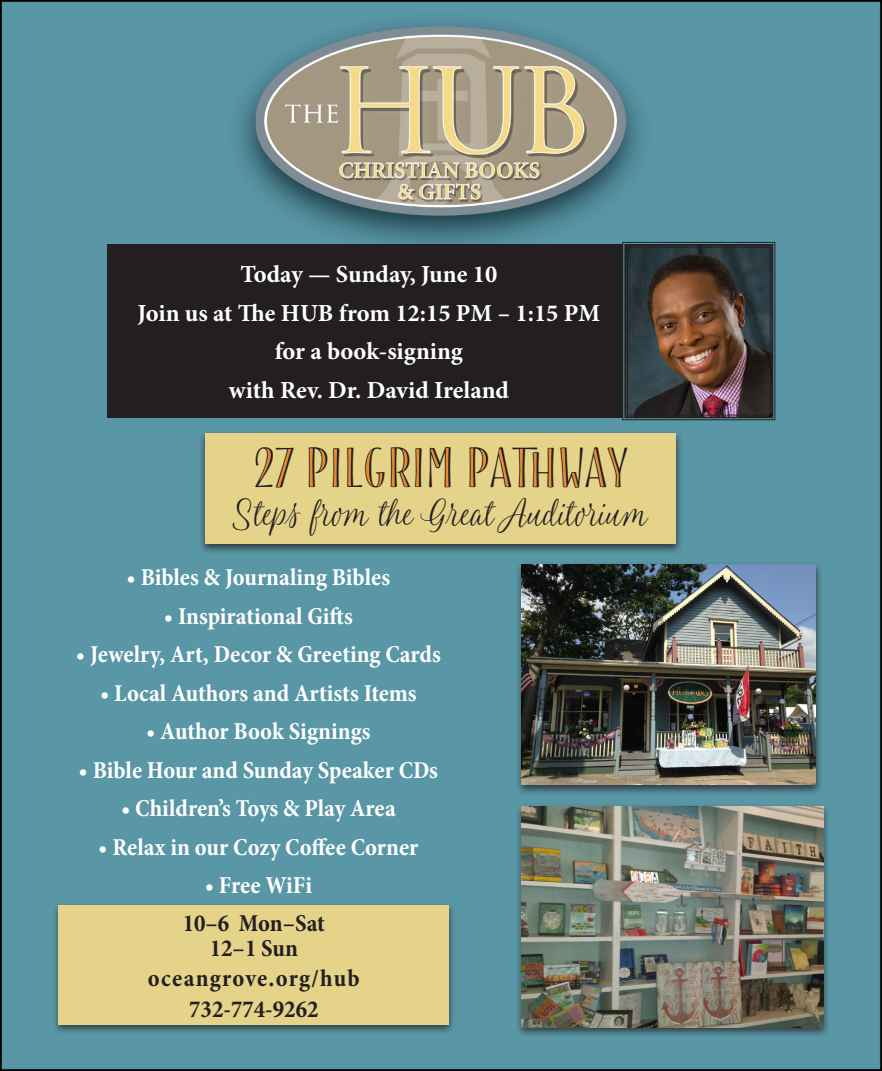
<style>
.page{position:relative;width:882px;height:1071px;background:#fff}
.page>*{position:absolute;margin:0;border:0;box-sizing:border-box;transform-origin:0 0}
.t1{font:49.7px "Blend Caps Engraved";color:#231f20}
.t2{font:37.98px "Blend Script";color:#231f20}
.t3{font:700 condensed 24.5px "Minion Pro";color:#fff}
.t4{font:700 24.5px/38.5px "Minion Pro";color:#fff;text-align:center}
.t5{font:700 condensed 24.5px/24.5px "Minion Pro";letter-spacing:.005em;color:#231f20;text-align:center}
.t6{font:700 condensed 24.5px "Minion Pro";letter-spacing:.045em;color:#231f20}
</style>
<div class="page">
<img style="left:0;top:0;width:882px;height:1071px">
<div style="left:52px;top:902px;width:404px;height:134px;background:#231f20;opacity:.75"></div>
<div style="left:59px;top:905px;width:390px;height:119px;background:#e5d389"></div>
<div style="left:199px;top:430px;width:485px;height:125px;background:#231f20;opacity:.75"></div>
<div style="left:206px;top:433px;width:470px;height:111px;background:#e5d389"></div>
<div style="left:515px;top:561px;width:308px;height:235px;background:#231f20;opacity:.75"></div>
<img style="left:522px;top:564px;width:294px;height:221px">
<div style="left:515px;top:803px;width:315px;height:235px;background:#231f20;opacity:.75"></div>
<img style="left:522px;top:807px;width:301px;height:220px">
<div style="left:107px;top:244px;width:515px;height:174px;background:#231f20"></div>
<img style="left:622px;top:242px;width:154px;height:179px">
<div style="left:624px;top:244px;width:149px;height:174px;border:2px solid #231f20"></div>
<div style="left:627px;top:247px;width:144px;height:168px;border:1px solid #231f20"></div>
<p class="t4" style="left:138px;top:255px;width:464px">Today — Sunday, June 10<br>Join us at The HUB from 12:15 PM – 1:15 PM for a book-signing<br>with Rev. Dr. David Ireland</p>
<h1 class="t1" style="left:254px;top:438px;width:376px">27 PILGRIM PATHWAY</h1>
<h2 class="t2" style="left:234px;top:491px;width:415px">Steps from the Great Auditorium</h2>
<p class="t3" style="left:126px;top:561px;width:265px">• Bibles &amp; Journaling Bibles</p>
<p class="t3" style="left:164px;top:599px;width:191px">• Inspirational Gifts</p>
<p class="t3" style="left:76px;top:638px;width:367px">• Jewelry, Art, Decor &amp; Greeting Cards</p>
<p class="t3" style="left:100px;top:676px;width:318px">• Local Authors and Artists Items</p>
<p class="t3" style="left:146px;top:715px;width:226px">• Author Book Signings</p>
<p class="t3" style="left:79px;top:753px;width:361px">• Bible Hour and Sunday Speaker CDs</p>
<p class="t3" style="left:121px;top:792px;width:276px">• Children’s Toys &amp; Play Area</p>
<p class="t3" style="left:98px;top:830px;width:322px">• Relax in our Cozy Coffee Corner</p>
<p class="t3" style="left:205px;top:868px;width:109px">• Free WiFi</p>
<p class="t5" style="left:183px;top:911px;width:144px">10–6 Mon–Sat<br>12–1 Sun</p>
<p class="t6" style="left:148px;top:962px;width:213px">oceangrove.org/hub</p>
<p class="t5" style="left:189px;top:997px;width:131px">732-774-9262</p>
</div>
